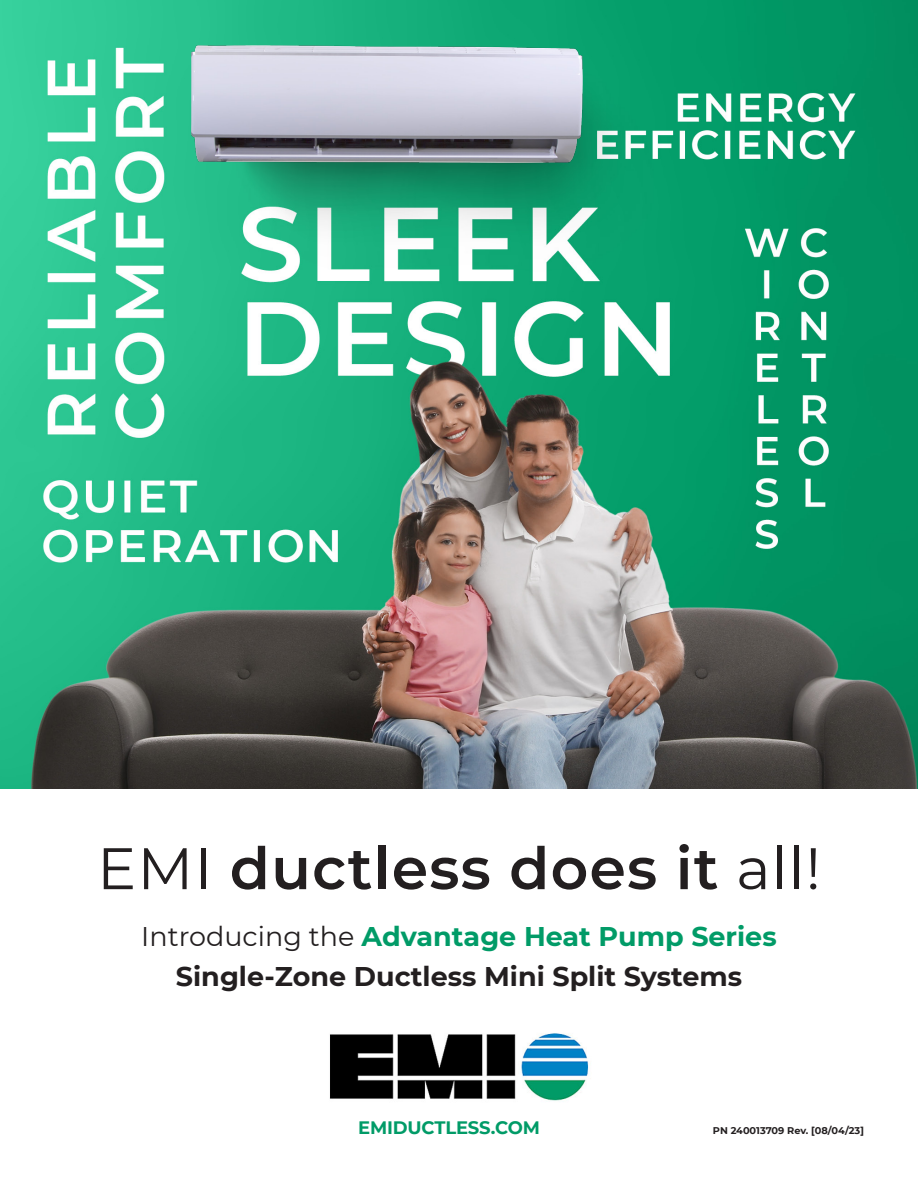
<style>
.page{position:relative;width:918px;height:1188px;background:#fff}
.page>*{position:absolute;margin:0;border:0;box-sizing:border-box;transform-origin:0 0}
.t1{font:600 58.5px "Montserrat";letter-spacing:.02em;color:#231f20}
.t2{font:700 27px/40.5px "Montserrat";color:#231f20;text-align:center}
.t3{font:700 18px "Montserrat";letter-spacing:-.01em;color:#019b67}
.t4{font:700 9.75px "Montserrat";color:#231f20}
.s1{font-weight:400}
.s2{color:#019b67}
</style>
<div class="page">
<img style="left:0;top:0;width:918px;height:788px">
<img style="left:330px;top:1033px;width:259px;height:68px">
<img style="left:175px;top:35px;width:424px;height:137px">
<p class="t1" style="left:97px;top:827px;width:725px"><span class="s1">EMI</span> ductless does it <span class="s1">all!</span></p>
<p class="t2" style="left:141px;top:914px;width:637px"><span class="s1">Introducing the</span> <span class="s2">Advantage Heat Pump Series<br></span>Single-Zone Ductless Mini Split Systems</p>
<p class="t3" style="left:358px;top:1115px;width:183px">EMIDUCTLESS.COM</p>
<p class="t4" style="left:713px;top:1124px;width:153px">PN 240013709 Rev. [08/04/23]</p>
</div>
